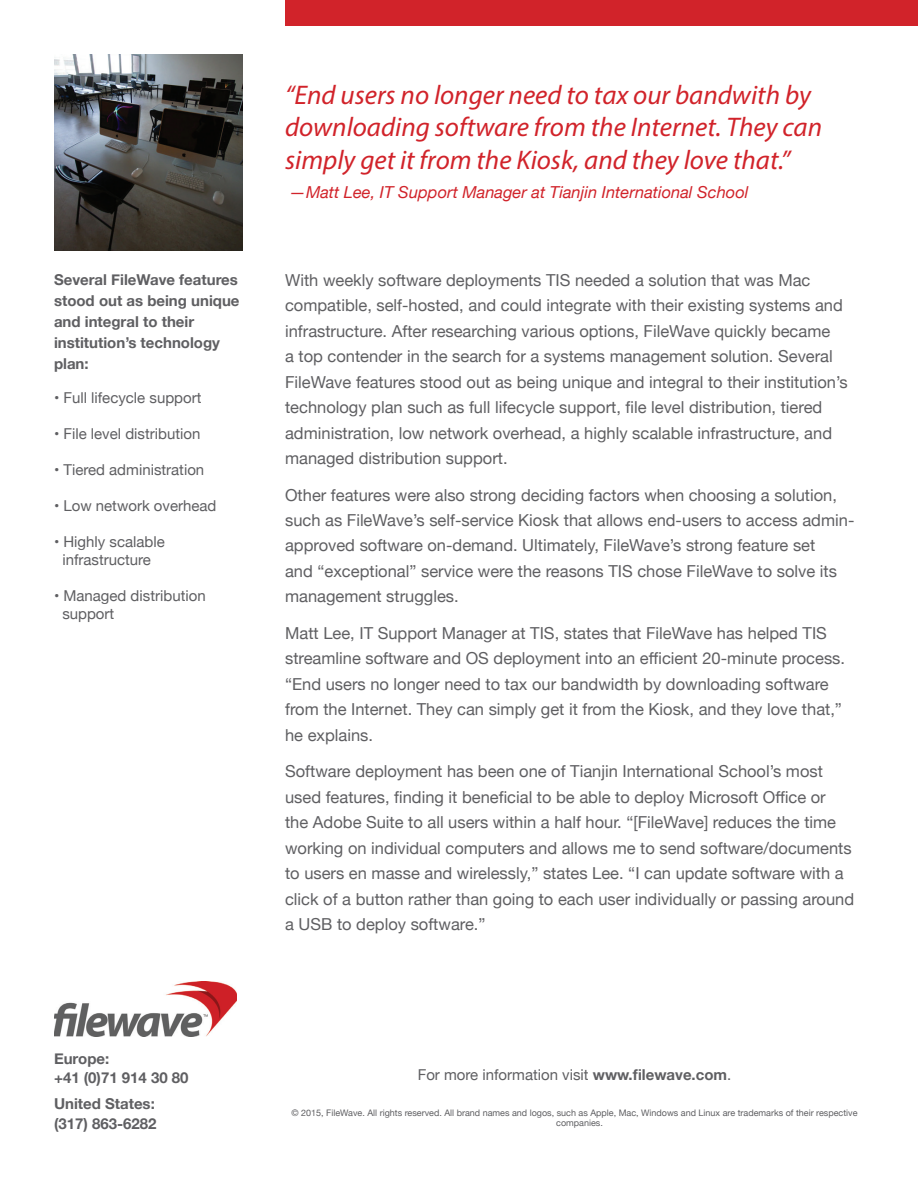
<style>
.page{position:relative;width:918px;height:1188px;background:#fff}
.page>*{position:absolute;margin:0;border:0;box-sizing:border-box;transform-origin:0 0}
.t1{font:italic 27px/32.4px "Myriad Pro";color:#d1232a}
.t2{font:16.5px/25.5px "Helvetica Neue";color:#5f5f62}
.t3{font:italic 16.5px "Helvetica Neue";color:#d1232a}
.t4{font:15px/18px "Helvetica Neue";color:#5f5f62;text-align:center}
.t5{font:700 15px/21px "Helvetica Neue";color:#5f5f62}
.t6{font:9px/10.5px "Helvetica Neue";color:#5f5f62}
.s1{font-weight:700}
</style>
<div class="page">
<div style="left:285px;top:0;width:633px;height:26px;background:#d1232a"></div>
<img style="left:54px;top:981px;width:183px;height:56px">
<img style="left:54px;top:54px;width:189px;height:197px">
<p class="t5" style="left:54px;top:269px;width:187px">Several FileWave features stood out as being unique and integral to their institution’s technology plan:</p>
<p class="t4" style="left:54px;top:390px;width:149px">• Full lifecycle support</p>
<p class="t4" style="left:54px;top:426px;width:148px">• File level distribution</p>
<p class="t4" style="left:54px;top:462px;width:152px">• Tiered administration</p>
<p class="t4" style="left:54px;top:498px;width:164px">• Low network overhead</p>
<p class="t4" style="left:54px;top:534px;width:112px">• Highly scalable infrastructure</p>
<p class="t4" style="left:62px;top:588px;width:145px;text-align:left;text-indent:-8px">• Managed distribution support</p>
<h1 class="t1" style="left:285px;top:78px;width:538px">“End users no longer need to tax our bandwith by downloading software from the Internet. They can simply get it from the Kiosk, and they love that.”</h1>
<p class="t3" style="left:290px;top:180px;width:461px">—Matt Lee, IT Support Manager at Tianjin International School</p>
<p class="t2" style="left:285px;top:268px;width:564px">With weekly software deployments TIS needed a solution that was Mac compatible, self-hosted, and could integrate with their existing systems and infrastructure. After researching various options, FileWave quickly became<br>a top contender in the search for a systems management solution. Several FileWave features stood out as being unique and integral to their institution’s technology plan such as full lifecycle support, file level distribution, tiered administration, low network overhead, a highly scalable infrastructure, and managed distribution support.</p>
<p class="t2" style="left:285px;top:483px;width:571px">Other features were also strong deciding factors when choosing a solution, such as FileWave’s self-service Kiosk that allows end-users to access admin&shy;approved software on-demand. Ultimately, FileWave’s strong feature set<br>and “exceptional” service were the reasons TIS chose FileWave to solve its management struggles.</p>
<p class="t2" style="left:285px;top:621px;width:561px">Matt Lee, IT Support Manager at TIS, states that FileWave has helped TIS streamline software and OS deployment into an efficient 20-minute process. “End users no longer need to tax our bandwidth by downloading software from the Internet. They can simply get it from the Kiosk, and they love that,” he explains.</p>
<p class="t2" style="left:285px;top:759px;width:571px">Software deployment has been one of Tianjin International School’s most used features, finding it beneficial to be able to deploy Microsoft Office or<br>the Adobe Suite to all users within a half hour. “[FileWave] reduces the time working on individual computers and allows me to send software/documents to users en masse and wirelessly,” states Lee. “I can update software with a click of a button rather than going to each user individually or passing around a USB to deploy software.”</p>
<p class="t5" style="left:54px;top:1049px;width:136px;line-height:19.5px">Europe:<br>+41 (0)71 914 30 80</p>
<p class="t5" style="left:54px;top:1095px;width:104px;line-height:19.5px">United States: (317) 863-6282</p>
<p class="t6" style="left:556px;top:1108px;width:303px;text-indent:-265px">© 2015, FileWave. All rights reserved. All brand names and logos, such as Apple, Mac, Windows and Linux are trademarks of their respective companies.</p>
<p class="t4" style="left:418px;top:1066px;width:315px">For more information visit <span class="s1">www.filewave.com</span>.</p>
</div>
